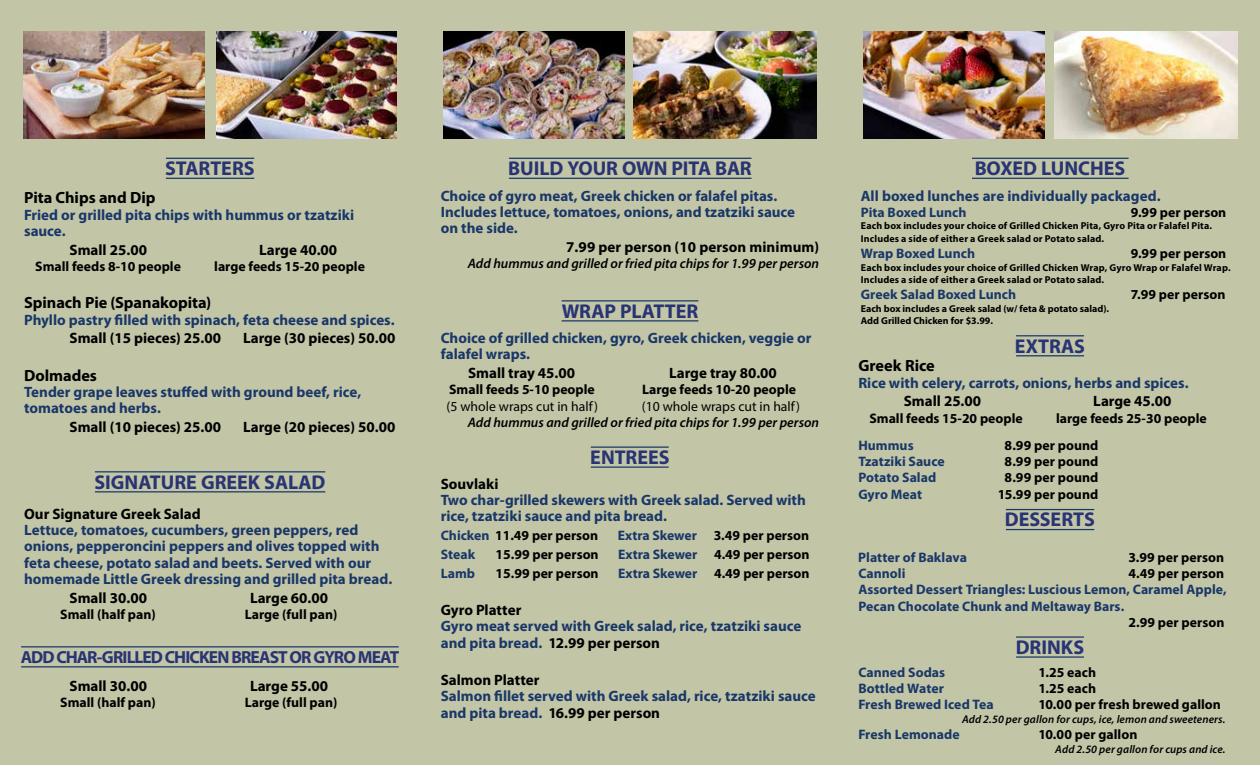
<style>
.page{position:relative;width:1260px;height:765px;background:#c2c6a7}
.page>*{position:absolute;margin:0;border:0;box-sizing:border-box;transform-origin:0 0}
.t1{font:700 20px "Myriad Pro";color:#293474}
.t2{font:700 17.5px "Myriad Pro";letter-spacing:-.05em;color:#293474}
.t3{font:700 16.25px "Myriad Pro";color:#000}
.t4{font:700 15px/16.2px "Myriad Pro";color:#1a3768}
.t5{font:700 15px "Myriad Pro";color:#000}
.t6{font:700 13.75px "Myriad Pro";color:#000}
.t7{font:700 13.75px/16.2px "Myriad Pro";color:#1a3768}
.t8{font:italic 600 13.75px "Myriad Pro";color:#000}
.t9{font:13.75px "Myriad Pro";color:#000}
.t10{font:italic 600 11.25px "Myriad Pro";letter-spacing:.01em;color:#000}
.t11{font:700 10px/12.5px "Myriad Pro";letter-spacing:.015em;color:#000}
.s1{color:#1a3768}
.s2{color:#000}
</style>
<div class="page">
<img style="left:23px;top:31px;width:181px;height:107px">
<img style="left:216px;top:31px;width:181px;height:107px">
<img style="left:443px;top:31px;width:181px;height:107px">
<img style="left:634px;top:31px;width:183px;height:107px">
<img style="left:864px;top:31px;width:180px;height:107px">
<img style="left:1054px;top:31px;width:183px;height:107px">
<hr style="left:166px;top:158px;width:88px;height:1px;background:#1a3768">
<hr style="left:166px;top:178px;width:88px;height:1px;background:#1a3768">
<hr style="left:95px;top:471px;width:230px;height:1px;background:#1a3768">
<hr style="left:95px;top:491px;width:230px;height:1px;background:#1a3768">
<hr style="left:21px;top:646px;width:378px;height:1px;background:#1a3768">
<hr style="left:21px;top:666px;width:378px;height:1px;background:#1a3768">
<hr style="left:509px;top:158px;width:242px;height:1px;background:#1a3768">
<hr style="left:972px;top:158px;width:157px;height:1px;background:#1a3768">
<hr style="left:509px;top:178px;width:242px;height:1px;background:#1a3768">
<hr style="left:972px;top:178px;width:157px;height:1px;background:#1a3768">
<hr style="left:562px;top:300px;width:136px;height:2px;background:#1a3768">
<hr style="left:562px;top:320px;width:136px;height:2px;background:#1a3768">
<hr style="left:591px;top:447px;width:78px;height:1px;background:#1a3768">
<hr style="left:591px;top:467px;width:78px;height:1px;background:#1a3768">
<hr style="left:1016px;top:335px;width:68px;height:1px;background:#1a3768">
<hr style="left:1016px;top:355px;width:68px;height:1px;background:#1a3768">
<hr style="left:1006px;top:509px;width:88px;height:1px;background:#1a3768">
<hr style="left:1006px;top:529px;width:88px;height:1px;background:#1a3768">
<hr style="left:1016px;top:636px;width:68px;height:2px;background:#1a3768">
<hr style="left:1016px;top:656px;width:68px;height:2px;background:#1a3768">
<h1 class="t1" style="left:165px;top:155px;width:91px">STARTERS</h1>
<p class="t3" style="left:24px;top:187px;width:133px">Pita Chips and Dip</p>
<p class="t4" style="left:24px;top:206px;width:332px">Fried or grilled pita chips with hummus or tzatziki sauce.</p>
<p class="t5" style="left:70px;top:240px;width:79px">Small 25.00</p>
<p class="t5" style="left:259px;top:240px;width:80px">Large 40.00</p>
<p class="t6" style="left:35px;top:257px;width:147px">Small feeds 8-10 people</p>
<p class="t6" style="left:214px;top:257px;width:152px">large feeds 15-20 people</p>
<p class="t3" style="left:24px;top:292px;width:189px">Spinach Pie (Spanakopita)</p>
<p class="t4" style="left:24px;top:311px;width:372px">Phyllo pastry filled with spinach, feta cheese and spices.</p>
<p class="t5" style="left:70px;top:329px;width:153px">Small (15 pieces) 25.00</p>
<p class="t5" style="left:243px;top:329px;width:154px">Large (30 pieces) 50.00</p>
<p class="t3" style="left:24px;top:365px;width:74px">Dolmades</p>
<p class="t4" style="left:24px;top:384px;width:339px">Tender grape leaves stuffed with ground beef, rice, tomatoes and herbs.</p>
<p class="t5" style="left:70px;top:417px;width:153px">Small (10 pieces) 25.00</p>
<p class="t5" style="left:243px;top:417px;width:154px">Large (20 pieces) 50.00</p>
<h1 class="t1" style="left:94px;top:469px;width:233px">SIGNATURE GREEK SALAD</h1>
<p class="t5" style="left:24px;top:504px;width:178px">Our Signature Greek Salad</p>
<p class="t4" style="left:24px;top:522px;width:370px">Lettuce, tomatoes, cucumbers, green peppers, red onions, pepperoncini peppers and olives topped with feta cheese, potato salad and beets. Served with our homemade Little Greek dressing and grilled pita bread.</p>
<p class="t5" style="left:70px;top:588px;width:79px">Small 30.00</p>
<p class="t5" style="left:250px;top:588px;width:80px">Large 60.00</p>
<p class="t6" style="left:60px;top:605px;width:97px">Small (half pan)</p>
<p class="t6" style="left:245px;top:605px;width:94px">Large (full pan)</p>
<p class="t2" style="left:21px;top:646px;width:380px">ADD CHAR-GRILLED CHICKEN BREAST OR GYRO MEAT</p>
<p class="t5" style="left:70px;top:676px;width:79px">Small 30.00</p>
<p class="t5" style="left:250px;top:676px;width:80px">Large 55.00</p>
<p class="t6" style="left:60px;top:693px;width:97px">Small (half pan)</p>
<p class="t6" style="left:245px;top:693px;width:94px">Large (full pan)</p>
<h1 class="t1" style="left:508px;top:155px;width:245px">BUILD YOUR OWN PITA BAR</h1>
<h1 class="t1" style="left:975px;top:155px;width:152px">BOXED LUNCHES</h1>
<p class="t4" style="left:441px;top:187px;width:356px">Choice of gyro meat, Greek chicken or falafel pitas.<br>Includes lettuce, tomatoes, onions, and tzatziki sauce on the side.</p>
<p class="t5" style="left:566px;top:237px;width:254px">7.99 per person (10 person minimum)</p>
<p class="t8" style="left:468px;top:255px;width:353px">Add hummus and grilled or fried pita chips for 1.99 per person</p>
<h1 class="t1" style="left:562px;top:298px;width:138px">WRAP PLATTER</h1>
<p class="t4" style="left:441px;top:329px;width:372px">Choice of grilled chicken, gyro, Greek chicken, veggie or falafel wraps.</p>
<p class="t5" style="left:468px;top:363px;width:109px">Small tray 45.00</p>
<p class="t5" style="left:669px;top:363px;width:109px">Large tray 80.00</p>
<p class="t6" style="left:449px;top:381px;width:147px">Small feeds 5-10 people</p>
<p class="t6" style="left:642px;top:381px;width:155px">Large feeds 10-20 people</p>
<p class="t9" style="left:447px;top:398px;width:153px">(5 whole wraps cut in half)</p>
<p class="t9" style="left:642px;top:398px;width:160px">(10 whole wraps cut in half)</p>
<p class="t8" style="left:468px;top:414px;width:353px">Add hummus and grilled or fried pita chips for 1.99 per person</p>
<h1 class="t1" style="left:590px;top:444px;width:81px">ENTREES</h1>
<p class="t5" style="left:441px;top:474px;width:59px">Souvlaki</p>
<p class="t4" style="left:441px;top:491px;width:367px">Two char-grilled skewers with Greek salad. Served with rice, tzatziki sauce and pita bread.</p>
<p class="t6" style="left:441px;top:526px;width:159px"><span class="s1">Chicken</span> 11.49 per person</p>
<p class="t6" style="left:618px;top:526px;width:193px"><span class="s1">Extra Skewer</span> 3.49 per person</p>
<p class="t7" style="left:441px;top:546px;width:36px">Steak</p>
<p class="t6" style="left:496px;top:545px;width:105px">15.99 per person</p>
<p class="t6" style="left:618px;top:545px;width:193px"><span class="s1">Extra Skewer</span> 4.49 per person</p>
<p class="t7" style="left:441px;top:564px;width:36px">Lamb</p>
<p class="t6" style="left:496px;top:564px;width:105px">15.99 per person</p>
<p class="t6" style="left:618px;top:564px;width:193px"><span class="s1">Extra Skewer</span> 4.49 per person</p>
<p class="t5" style="left:441px;top:600px;width:82px">Gyro Platter</p>
<p class="t4" style="left:441px;top:618px;width:362px">Gyro meat served with Greek salad, rice, tzatziki sauce and pita bread. <span class="s2">12.99 per person</span></p>
<p class="t5" style="left:441px;top:670px;width:100px">Salmon Platter</p>
<p class="t4" style="left:441px;top:688px;width:376px">Salmon fillet served with Greek salad, rice, tzatziki sauce and pita bread. <span class="s2">16.99 per person</span></p>
<p class="t4" style="left:861px;top:187px;width:301px">All boxed lunches are individually packaged.</p>
<p class="t7" style="left:861px;top:204px;width:107px">Pita Boxed Lunch</p>
<p class="t6" style="left:1131px;top:203px;width:97px">9.99 per person</p>
<p class="t11" style="left:861px;top:220px;width:353px">Each box includes your choice of Grilled Chicken Pita, Gyro Pita or Falafel Pita.<br>Includes a side of either a Greek salad or Potato salad.</p>
<p class="t7" style="left:861px;top:245px;width:116px">Wrap Boxed Lunch</p>
<p class="t6" style="left:1131px;top:245px;width:97px">9.99 per person</p>
<p class="t11" style="left:861px;top:261px;width:371px">Each box includes your choice of Grilled Chicken Wrap, Gyro Wrap or Falafel Wrap.<br>Includes a side of either a Greek salad or Potato salad.</p>
<p class="t7" style="left:861px;top:286px;width:157px">Greek Salad Boxed Lunch</p>
<p class="t6" style="left:1131px;top:286px;width:96px">7.99 per person</p>
<p class="t11" style="left:861px;top:302px;width:250px">Each box includes a Greek salad (w/ feta &amp; potato salad).<br>Add Grilled Chicken for $3.99.</p>
<h1 class="t1" style="left:1015px;top:333px;width:72px">EXTRAS</h1>
<p class="t3" style="left:858px;top:355px;width:78px">Greek Rice</p>
<p class="t4" style="left:858px;top:374px;width:332px">Rice with celery, carrots, onions, herbs and spices.</p>
<p class="t5" style="left:904px;top:392px;width:79px">Small 25.00</p>
<p class="t5" style="left:1093px;top:392px;width:80px">Large 45.00</p>
<p class="t6" style="left:869px;top:409px;width:155px">Small feeds 15-20 people</p>
<p class="t6" style="left:1056px;top:409px;width:152px">large feeds 25-30 people</p>
<p class="t7" style="left:858px;top:437px;width:57px">Hummus</p>
<p class="t6" style="left:1005px;top:436px;width:95px">8.99 per pound</p>
<p class="t7" style="left:858px;top:453px;width:88px">Tzatziki Sauce</p>
<p class="t6" style="left:1005px;top:453px;width:95px">8.99 per pound</p>
<p class="t7" style="left:858px;top:469px;width:79px">Potato Salad</p>
<p class="t6" style="left:1005px;top:469px;width:95px">8.99 per pound</p>
<p class="t7" style="left:858px;top:485px;width:65px">Gyro Meat</p>
<p class="t6" style="left:998px;top:485px;width:102px">15.99 per pound</p>
<h1 class="t1" style="left:1005px;top:507px;width:92px">DESSERTS</h1>
<p class="t7" style="left:858px;top:549px;width:110px">Platter of Baklava</p>
<p class="t6" style="left:1128px;top:548px;width:97px">3.99 per person</p>
<p class="t7" style="left:858px;top:565px;width:49px">Cannoli</p>
<p class="t6" style="left:1128px;top:564px;width:97px">4.49 per person</p>
<p class="t7" style="left:858px;top:581px;width:370px">Assorted Dessert Triangles: Luscious Lemon, Caramel Apple,<br>Pecan Chocolate Chunk and Meltaway Bars.</p>
<p class="t6" style="left:1128px;top:613px;width:98px">2.99 per person</p>
<p class="t7" style="left:858px;top:664px;width:88px">Canned Sodas</p>
<p class="t6" style="left:1038px;top:663px;width:59px">1.25 each</p>
<p class="t7" style="left:858px;top:680px;width:87px">Bottled Water</p>
<p class="t6" style="left:1038px;top:679px;width:59px">1.25 each</p>
<p class="t7" style="left:858px;top:696px;width:137px">Fresh Brewed Iced Tea</p>
<p class="t6" style="left:1038px;top:696px;width:184px">10.00 per fresh brewed gallon</p>
<p class="t10" style="left:962px;top:712px;width:265px">Add 2.50 per gallon for cups, ice, lemon and sweeteners.</p>
<p class="t7" style="left:858px;top:726px;width:103px">Fresh Lemonade</p>
<p class="t6" style="left:1038px;top:726px;width:101px">10.00 per gallon</p>
<p class="t10" style="left:1055px;top:742px;width:172px">Add 2.50 per gallon for cups and ice.</p>
<h1 class="t1" style="left:1016px;top:634px;width:70px">DRINKS</h1>
</div>
